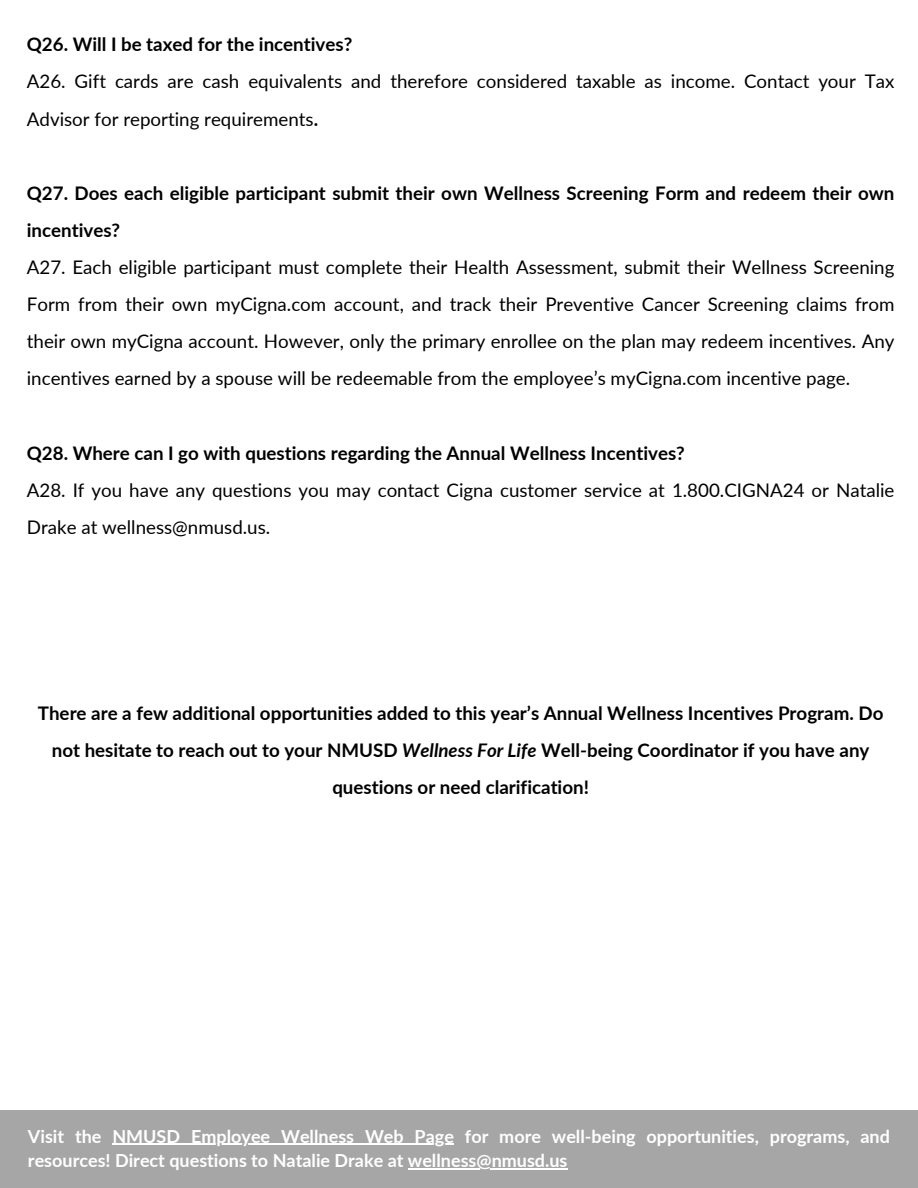
<style>
.page{position:relative;width:918px;height:1188px;background:#fff}
.page>*{position:absolute;margin:0;border:0;box-sizing:border-box;transform-origin:0 0}
.t1{font:18.75px/37.2px "Lato";color:#000}
.t2{font:700 18.75px/37.2px "Lato";color:#000}
.t3{font:700 18px/24.8px "Lato";color:#fff}
.s1{font-weight:700}
.s2{font-style:italic}
</style>
<div class="page">
<div style="left:0;top:1111px;width:918px;height:77px;background:#a6a6a6"></div>
<hr style="left:112px;top:1144px;width:342px;height:1px;background:#fff">
<hr style="left:408px;top:1168px;width:160px;height:2px;background:#fff">
<p class="t2" style="left:27px;top:26px;width:327px">Q26. Will I be taxed for the incentives?</p>
<p class="t1" style="left:27px;top:63px;width:869px">A26. Gift cards are cash equivalents and therefore considered taxable as income. Contact your Tax<br>Advisor for reporting requirements<span class="s1">.</span></p>
<p class="t2" style="left:27px;top:174px;width:869px">Q27. Does each eligible participant submit their own Wellness Screening Form and redeem their own incentives?</p>
<p class="t1" style="left:27px;top:248px;width:869px;text-align:justify">A27. Each eligible participant must complete their Health Assessment, submit their Wellness Screening Form from their own myCigna.com account, and track their Preventive Cancer Screening claims from their own myCigna account. However, only the primary enrollee on the plan may redeem incentives. Any incentives earned by a spouse will be redeemable from the employee’s myCigna.com incentive page.</p>
<p class="t2" style="left:27px;top:434px;width:660px">Q28. Where can I go with questions regarding the Annual Wellness Incentives?</p>
<p class="t1" style="left:27px;top:471px;width:869px">A28. If you have any questions you may contact Cigna customer service at 1.800.CIGNA24 or Natalie<br>Drake at wellness@nmusd.us.</p>
<p class="t2" style="left:38px;top:694px;width:847px;text-align:center">There are a few additional opportunities added to this year’s Annual Wellness Incentives Program. Do not hesitate to reach out to your NMUSD <span class="s2">Wellness For Life</span> Well-being Coordinator if you have any questions or need clarification!</p>
<p class="t3" style="left:28px;top:1123px;width:864px">Visit the NMUSD Employee Wellness Web Page for more well-being opportunities, programs, and resources! Direct questions to Natalie Drake at wellness@nmusd.us</p>
</div>
